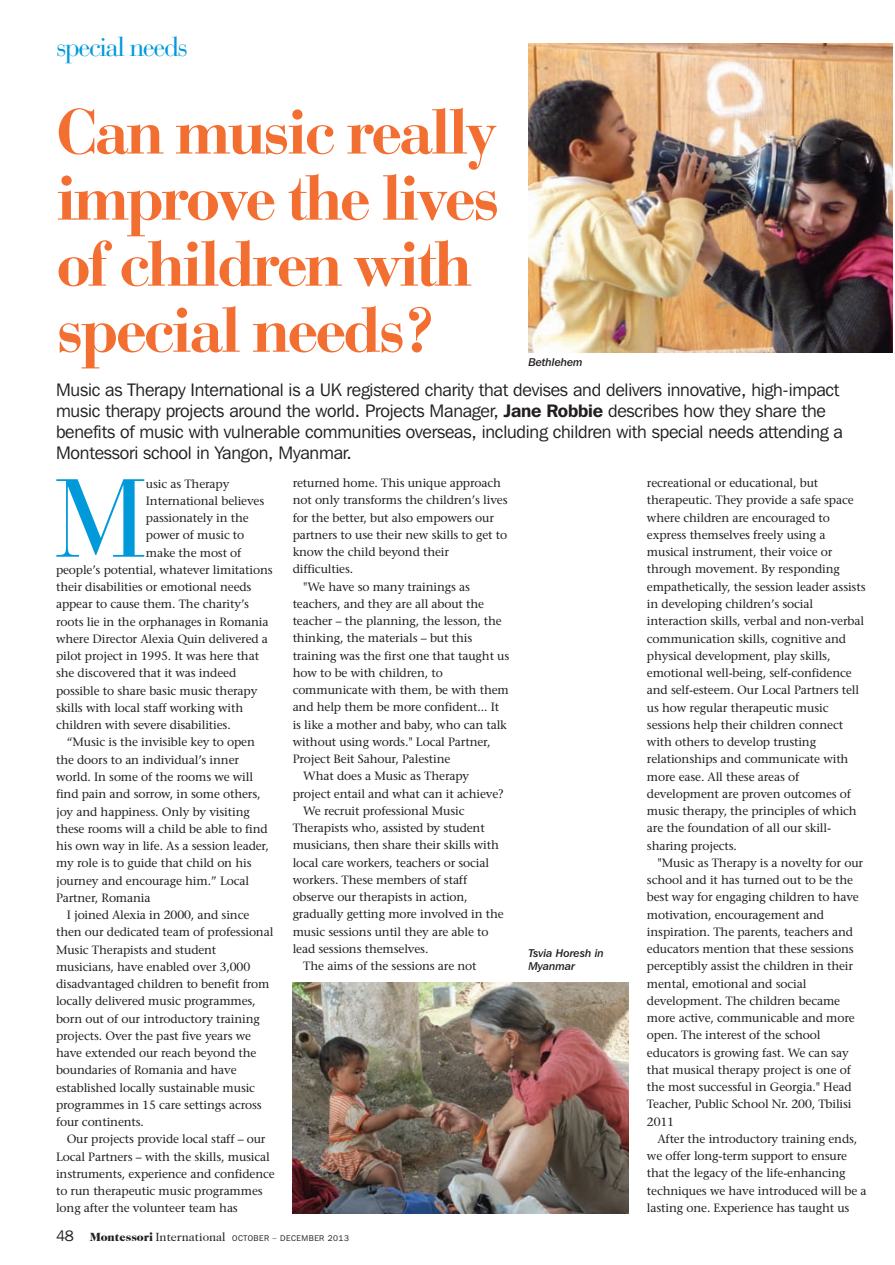
<style>
.page{position:relative;width:895px;height:1265px;background:#fff}
.page>*{position:absolute;margin:0;border:0;box-sizing:border-box;transform-origin:0 0}
.t1{font:109.95px "Bauer Bodoni";color:#0099da}
.t2{font:700 63px/66px "Bauer Bodoni";letter-spacing:-.055em;color:#f36e31}
.t3{font:27px "Bauer Bodoni";letter-spacing:-.055em;color:#0099da}
.t4{font:18px/21px "Franklin Gothic IT Cby BT";letter-spacing:-.01em;color:#231f20}
.t5{font:12px/17.2px "Stone Serif";letter-spacing:-.01em;color:#231f20}
.t6{font:11.25px/13.5px "Franklin Gothic IT Cby BT Med Ital";color:#231f20}
.t7{font:8.25px "Franklin Gothic IT Cby BT";letter-spacing:.06em;color:#231f20}
.s1{font-weight:600}
.s2{font-size:15px}
.s3{font-family:"Caslon Two Twenty Four";font-weight:900;font-size:12px}
.s4{font-family:"Caslon Two Twenty Four";font-size:12px}
</style>
<div class="page">
<img style="left:528px;top:43px;width:364px;height:309px">
<img style="left:292px;top:982px;width:336px;height:231px">
<h3 class="t3" style="left:56px;top:35px;width:133px">special needs</h3>
<h2 class="t2" style="left:56px;top:105px;width:445px">Can music really improve the lives of children with special needs?</h2>
<p class="t4" style="left:56px;top:381px;width:788px">Music as Therapy International is a UK registered charity that devises and delivers innovative, high-impact music therapy projects around the world. Projects Manager, <span class="s1">Jane Robbie</span> describes how they share the benefits of music with vulnerable communities overseas, including children with special needs attending a Montessori school in Yangon, Myanmar.</p>
<p class="t6" style="left:528px;top:356px;width:56px">Bethlehem</p>
<h1 class="t1" style="left:54px;top:474px;width:93px">M</h1>
<p class="t5" style="left:146px;top:476px;width:85px">usic as Therapy</p>
<p class="t5" style="left:146px;top:493px;width:120px">International believes</p>
<p class="t5" style="left:146px;top:510px;width:104px">passionately in the</p>
<p class="t5" style="left:146px;top:528px;width:100px">power of music to</p>
<p class="t5" style="left:146px;top:545px;width:97px">make the most of</p>
<p class="t5" style="left:56px;top:562px;width:218px">people’s potential, whatever limitations</p>
<p class="t5" style="left:56px;top:579px;width:197px">their disabilities or emotional needs</p>
<p class="t5" style="left:56px;top:597px;width:194px">appear to cause them. The charity’s</p>
<p class="t5" style="left:56px;top:614px;width:214px">roots lie in the orphanages in Romania</p>
<p class="t5" style="left:56px;top:631px;width:213px">where Director Alexia Quin delivered a</p>
<p class="t5" style="left:56px;top:648px;width:204px">pilot project in 1995. It was here that</p>
<p class="t5" style="left:56px;top:666px;width:182px">she discovered that it was indeed</p>
<p class="t5" style="left:56px;top:683px;width:203px">possible to share basic music therapy</p>
<p class="t5" style="left:56px;top:700px;width:189px">skills with local staff working with</p>
<p class="t5" style="left:56px;top:717px;width:176px">children with severe disabilities.</p>
<p class="t5" style="left:67px;top:735px;width:190px">“Music is the invisible key to open</p>
<p class="t5" style="left:56px;top:752px;width:184px">the doors to an individual’s inner</p>
<p class="t5" style="left:56px;top:769px;width:198px">world. In some of the rooms we will</p>
<p class="t5" style="left:56px;top:786px;width:206px">find pain and sorrow, in some others,</p>
<p class="t5" style="left:56px;top:804px;width:195px">joy and happiness. Only by visiting</p>
<p class="t5" style="left:56px;top:821px;width:213px">these rooms will a child be able to find</p>
<p class="t5" style="left:56px;top:838px;width:214px">his own way in life. As a session leader,</p>
<p class="t5" style="left:56px;top:855px;width:197px">my role is to guide that child on his</p>
<p class="t5" style="left:56px;top:872px;width:195px">journey and encourage him.” Local</p>
<p class="t5" style="left:56px;top:890px;width:96px">Partner, Romania</p>
<p class="t5" style="left:67px;top:907px;width:184px">I joined Alexia in 2000, and since</p>
<p class="t5" style="left:56px;top:924px;width:219px">then our dedicated team of professional</p>
<p class="t5" style="left:56px;top:941px;width:162px">Music Therapists and student</p>
<p class="t5" style="left:56px;top:959px;width:196px">musicians, have enabled over 3,000</p>
<p class="t5" style="left:56px;top:976px;width:215px">disadvantaged children to benefit from</p>
<p class="t5" style="left:56px;top:993px;width:201px">locally delivered music programmes,</p>
<p class="t5" style="left:56px;top:1010px;width:205px">born out of our introductory training</p>
<p class="t5" style="left:56px;top:1028px;width:196px">projects. Over the past five years we</p>
<p class="t5" style="left:56px;top:1045px;width:202px">have extended our reach beyond the</p>
<p class="t5" style="left:56px;top:1062px;width:182px">boundaries of Romania and have</p>
<p class="t5" style="left:56px;top:1079px;width:200px">established locally sustainable music</p>
<p class="t5" style="left:56px;top:1097px;width:207px">programmes in 15 care settings across</p>
<p class="t5" style="left:56px;top:1114px;width:89px">four continents.</p>
<p class="t5" style="left:67px;top:1131px;width:200px">Our projects provide local staff – our</p>
<p class="t5" style="left:56px;top:1148px;width:215px">Local Partners – with the skills, musical</p>
<p class="t5" style="left:56px;top:1166px;width:220px">instruments, experience and confidence</p>
<p class="t5" style="left:56px;top:1183px;width:208px">to run therapeutic music programmes</p>
<p class="t5" style="left:56px;top:1200px;width:183px">long after the volunteer team has</p>
<p class="t5" style="left:292px;top:475px;width:210px">returned home. This unique approach</p>
<p class="t5" style="left:292px;top:492px;width:216px">not only transforms the children’s lives</p>
<p class="t5" style="left:292px;top:510px;width:203px">for the better, but also empowers our</p>
<p class="t5" style="left:292px;top:527px;width:216px">partners to use their new skills to get to</p>
<p class="t5" style="left:292px;top:544px;width:158px">know the child beyond their</p>
<p class="t5" style="left:292px;top:561px;width:62px">difficulties.</p>
<p class="t5" style="left:303px;top:579px;width:168px">"We have so many trainings as</p>
<p class="t5" style="left:292px;top:596px;width:193px">teachers, and they are all about the</p>
<p class="t5" style="left:292px;top:613px;width:211px">teacher – the planning, the lesson, the</p>
<p class="t5" style="left:292px;top:630px;width:181px">thinking, the materials – but this</p>
<p class="t5" style="left:292px;top:648px;width:218px">training was the first one that taught us</p>
<p class="t5" style="left:292px;top:665px;width:151px">how to be with children, to</p>
<p class="t5" style="left:292px;top:682px;width:218px">communicate with them, be with them</p>
<p class="t5" style="left:292px;top:699px;width:208px">and help them be more confident... It</p>
<p class="t5" style="left:292px;top:717px;width:216px">is like a mother and baby, who can talk</p>
<p class="t5" style="left:292px;top:734px;width:199px">without using words." Local Partner,</p>
<p class="t5" style="left:292px;top:751px;width:159px">Project Beit Sahour, Palestine</p>
<p class="t5" style="left:303px;top:768px;width:167px">What does a Music as Therapy</p>
<p class="t5" style="left:292px;top:786px;width:212px">project entail and what can it achieve?</p>
<p class="t5" style="left:303px;top:803px;width:163px">We recruit professional Music</p>
<p class="t5" style="left:292px;top:820px;width:193px">Therapists who, assisted by student</p>
<p class="t5" style="left:292px;top:837px;width:208px">musicians, then share their skills with</p>
<p class="t5" style="left:292px;top:855px;width:198px">local care workers, teachers or social</p>
<p class="t5" style="left:292px;top:872px;width:176px">workers. These members of staff</p>
<p class="t5" style="left:292px;top:889px;width:176px">observe our therapists in action,</p>
<p class="t5" style="left:292px;top:906px;width:213px">gradually getting more involved in the</p>
<p class="t5" style="left:292px;top:924px;width:197px">music sessions until they are able to</p>
<p class="t5" style="left:292px;top:941px;width:137px">lead sessions themselves.</p>
<p class="t5" style="left:303px;top:958px;width:175px">The aims of the sessions are not</p>
<p class="t7" style="left:56px;top:1234px;width:294px"><span class="s2">48</span> <span class="s3">Montessori</span> <span class="s4">International</span> OCTOBER – DECEMBER 2013</p>
<p class="t6" style="left:528px;top:946px;width:77px">Tsvia Horesh in<br>Myanmar</p>
<p class="t5" style="left:646px;top:475px;width:220px">recreational or educational, but therapeutic. They provide a safe space where children are encouraged to express themselves freely using a musical instrument, their voice or through movement. By responding empathetically, the session leader assists in developing children’s social interaction skills, verbal and non-verbal communication skills, cognitive and physical development, play skills, emotional well-being, self-confidence and self-esteem. Our Local Partners tell us how regular therapeutic music sessions help their children connect with others to develop trusting relationships and communicate with more ease. All these areas of development are proven outcomes of music therapy, the principles of which are the foundation of all our skill&shy;sharing projects.</p>
<p class="t5" style="left:646px;top:855px;width:218px;text-indent:11px">"Music as Therapy is a novelty for our school and it has turned out to be the best way for engaging children to have motivation, encouragement and inspiration. The parents, teachers and educators mention that these sessions perceptibly assist the children in their mental, emotional and social development. The children became more active, communicable and more open. The interest of the school educators is growing fast. We can say that musical therapy project is one of the most successful in Georgia." Head Teacher, Public School Nr. 200, Tbilisi 2011</p>
<p class="t5" style="left:646px;top:1131px;width:221px;text-indent:11px">After the introductory training ends, we offer long-term support to ensure that the legacy of the life-enhancing techniques we have introduced will be a lasting one. Experience has taught us</p>
</div>
